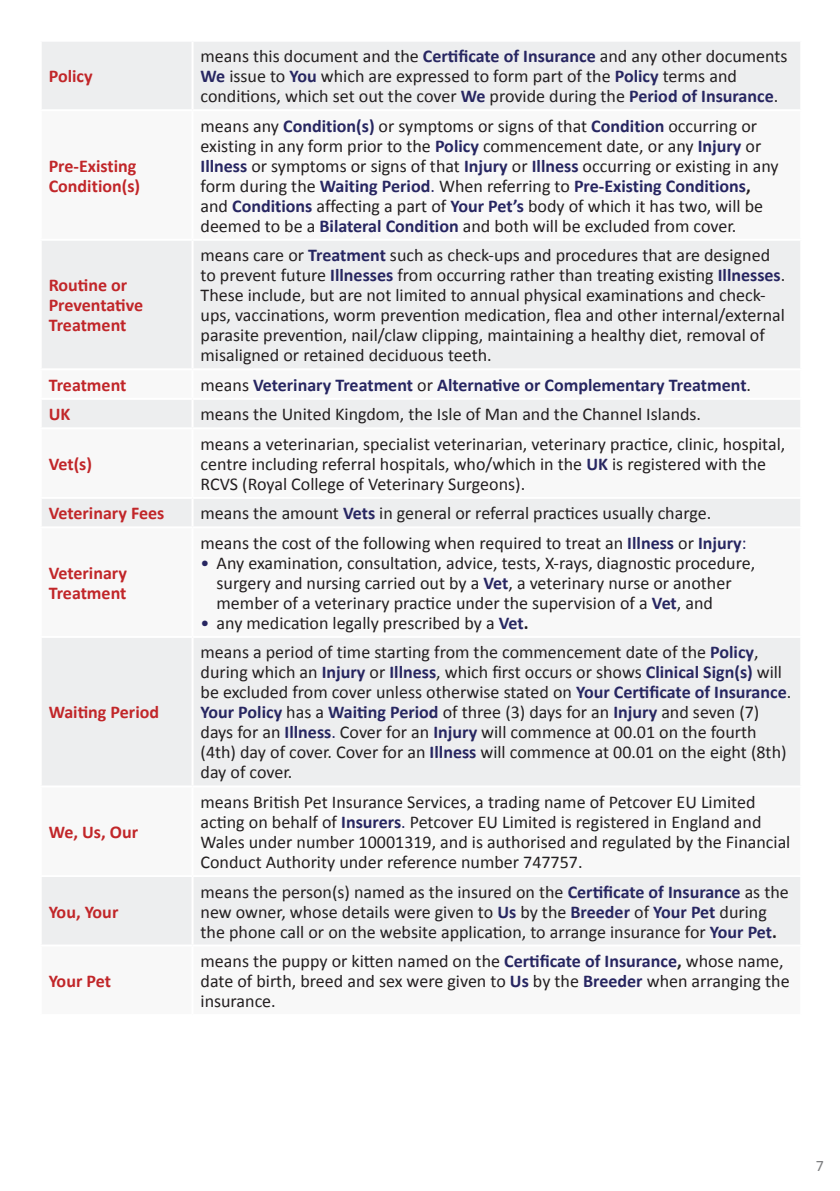
<style>
.page{position:relative;width:840px;height:1191px;background:#fff}
.page>*{position:absolute;margin:0;border:0;box-sizing:border-box;transform-origin:0 0}
.t1{font:18px/20px "Calibri";color:#231f20}
.t2{font:700 18px/20px "Calibri";color:#c12629}
.t3{font:700 18px "Calibri";color:#272661}
.t4{font:16px "Calibri";color:#7e7f81}
.s1{font-weight:700;color:#272661}
.s2{color:#272661}
.s3{font-weight:700}
.s4{font-weight:400;color:#231f20}
</style>
<div class="page">
<div style="left:42px;top:42px;width:757px;height:67px;background:#edeeef"></div>
<div style="left:42px;top:241px;width:757px;height:127px;background:#edeeef"></div>
<svg style="left:42px;top:400px;width:757px;height:126px"></svg>
<svg style="left:42px;top:638px;width:757px;height:306px;fill:#edeeef"></svg>
<hr style="left:191px;top:42px;width:2px;height:67px;background:#fff">
<hr style="left:191px;top:241px;width:2px;height:127px;background:#fff">
<hr style="left:191px;top:400px;width:2px;height:27px;background:#fff">
<hr style="left:40px;top:427px;width:152px;height:2px;background:#fff">
<hr style="left:192px;top:427px;width:609px;height:2px;background:#fff">
<hr style="left:191px;top:429px;width:2px;height:68px;background:#fff">
<hr style="left:40px;top:497px;width:152px;height:2px;background:#fff">
<hr style="left:192px;top:497px;width:609px;height:2px;background:#fff">
<hr style="left:191px;top:499px;width:2px;height:27px;background:#fff">
<hr style="left:191px;top:638px;width:2px;height:147px;background:#fff">
<hr style="left:40px;top:785px;width:152px;height:2px;background:#fff">
<hr style="left:192px;top:785px;width:609px;height:2px;background:#fff">
<hr style="left:191px;top:787px;width:2px;height:88px;background:#fff">
<hr style="left:40px;top:875px;width:152px;height:2px;background:#fff">
<hr style="left:192px;top:875px;width:609px;height:2px;background:#fff">
<hr style="left:191px;top:877px;width:2px;height:67px;background:#fff">
<p class="t2" style="left:49px;top:66px;width:45px">Policy</p>
<p class="t2" style="left:49px;top:155px;width:93px">Pre-Existing<br>Condition(s)</p>
<p class="t2" style="left:49px;top:275px;width:96px">Routine or<br>Preventative<br>Treatment</p>
<p class="t1" style="left:200px;top:45px;width:588px">means this document and the <span class="s1">Certificate of Insurance</span> and any other documents<br><span class="s1">We</span> issue to <span class="s1">You</span> which are expressed to form part of the <span class="s1">Policy</span> terms and conditions, which set out the cover <span class="s1">We</span> provide during the <span class="s1">Period of Insurance</span>.</p>
<p class="t1" style="left:200px;top:115px;width:579px">means any <span class="s1">Condition(s)</span> or symptoms or signs of that <span class="s1">Condition</span> occurring or existing in any form prior to the <span class="s1">Policy</span> commencement date, or any <span class="s1">Injury</span> or <span class="s1">Illness</span> or symptoms or signs of that <span class="s1">Injury</span> or <span class="s1">Illness</span> occurring or existing in any form during the <span class="s1">Waiting Period</span><span class="s2">.</span> When referring to <span class="s1">Pre-Existing Conditions</span><span class="s3">, </span>and <span class="s1">Conditions</span> affecting a part of <span class="s1">Your Pet’s</span> body of which it has two, will be deemed to be a <span class="s1">Bilateral Condition</span> and both will be excluded from cover.</p>
<p class="t1" style="left:200px;top:244px;width:586px">means care or <span class="s1">Treatment</span> such as check-ups and procedures that are designed to prevent future <span class="s1">Illnesses</span> from occurring rather than treating existing <span class="s1">Illnesses</span>.<br>These include, but are not limited to annual physical examinations and check&shy;ups, vaccinations, worm prevention medication, flea and other internal/external parasite prevention, nail/claw clipping, maintaining a healthy diet, removal of misaligned or retained deciduous teeth.</p>
<p class="t2" style="left:49px;top:374px;width:79px">Treatment</p>
<p class="t3" style="left:200px;top:372px;width:551px"><span class="s4">means</span> Veterinary Treatment <span class="s4">or</span> Alternative or Complementary Treatment<span class="s4">.</span></p>
<p class="t2" style="left:49px;top:404px;width:23px">UK</p>
<p class="t1" style="left:200px;top:403px;width:502px">means the United Kingdom, the Isle of Man and the Channel Islands.</p>
<p class="t2" style="left:49px;top:453px;width:45px">Vet(s)</p>
<p class="t1" style="left:200px;top:433px;width:586px">means a veterinarian, specialist veterinarian, veterinary practice, clinic, hospital, centre including referral hospitals, who/which in the <span class="s1">UK</span> is registered with the<br>RCVS (Royal College of Veterinary Surgeons).</p>
<p class="t2" style="left:49px;top:503px;width:117px">Veterinary Fees</p>
<p class="t1" style="left:200px;top:502px;width:512px">means the amount <span class="s1">Vets</span> in general or referral practices usually charge.</p>
<p class="t2" style="left:49px;top:562px;width:80px">Veterinary<br>Treatment</p>
<p class="t2" style="left:49px;top:702px;width:112px">Waiting Period</p>
<p class="t2" style="left:49px;top:821px;width:91px">We, Us, Our</p>
<p class="t2" style="left:49px;top:901px;width:71px">You, Your</p>
<p class="t2" style="left:49px;top:970px;width:64px">Your Pet</p>
<p class="t1" style="left:200px;top:532px;width:547px">means the cost of the following when required to treat an <span class="s1">Illness</span> or <span class="s1">Injury</span><span class="s2">:</span></p>
<p class="t1" style="left:216px;top:552px;width:540px;text-indent:-16px"><span class="s2">•</span> Any examination, consultation, advice, tests, X-rays, diagnostic procedure, surgery and nursing carried out by a <span class="s1">Vet</span>, a veterinary nurse or another member of a veterinary practice under the supervision of a <span class="s1">Vet</span>, and</p>
<p class="t1" style="left:200px;top:612px;width:329px"><span class="s2">•</span> any medication legally prescribed by a <span class="s1">Vet</span><span class="s3">.</span></p>
<p class="t1" style="left:200px;top:641px;width:592px">means a period of time starting from the commencement date of the <span class="s1">Policy</span>, during which an <span class="s1">Injury</span> or <span class="s1">Illness</span>, which first occurs or shows <span class="s1">Clinical Sign(s)</span> will be excluded from cover unless otherwise stated on <span class="s1">Your Certificate of Insurance</span>.<br><span class="s1">Your Policy</span> has a <span class="s1">Waiting Period</span> of three (3) days for an <span class="s1">Injury</span> and seven (7) days for an <span class="s1">Illness</span><span class="s2">.</span> Cover for an <span class="s1">Injury</span> will commence at 00.01 on the fourth (4th) day of cover. Cover for an <span class="s1">Illness</span> will commence at 00.01 on the eight (8th) day of cover.</p>
<p class="t1" style="left:200px;top:791px;width:591px">means British Pet Insurance Services, a trading name of Petcover EU Limited acting on behalf of <span class="s1">Insurers</span><span class="s2">.</span> Petcover EU Limited is registered in England and Wales under number 10001319, and is authorised and regulated by the Financial Conduct Authority under reference number 747757.</p>
<p class="t1" style="left:200px;top:880px;width:589px">means the person(s) named as the insured on the <span class="s1">Certificate of Insurance</span> as the new owner, whose details were given to <span class="s1">Us</span> by the <span class="s1">Breeder</span> of <span class="s1">Your Pet</span> during the phone call or on the website application, to arrange insurance for <span class="s1">Your Pet</span><span class="s3">.</span></p>
<p class="t1" style="left:200px;top:950px;width:590px">means the puppy or kitten named on the <span class="s1">Certificate of Insurance</span><span class="s3">,</span> whose name, date of birth, breed and sex were given to <span class="s1">Us</span> by the <span class="s1">Breeder</span> when arranging the insurance.</p>
<p class="t4" style="left:815px;top:1155px;width:10px">7</p>
</div>
